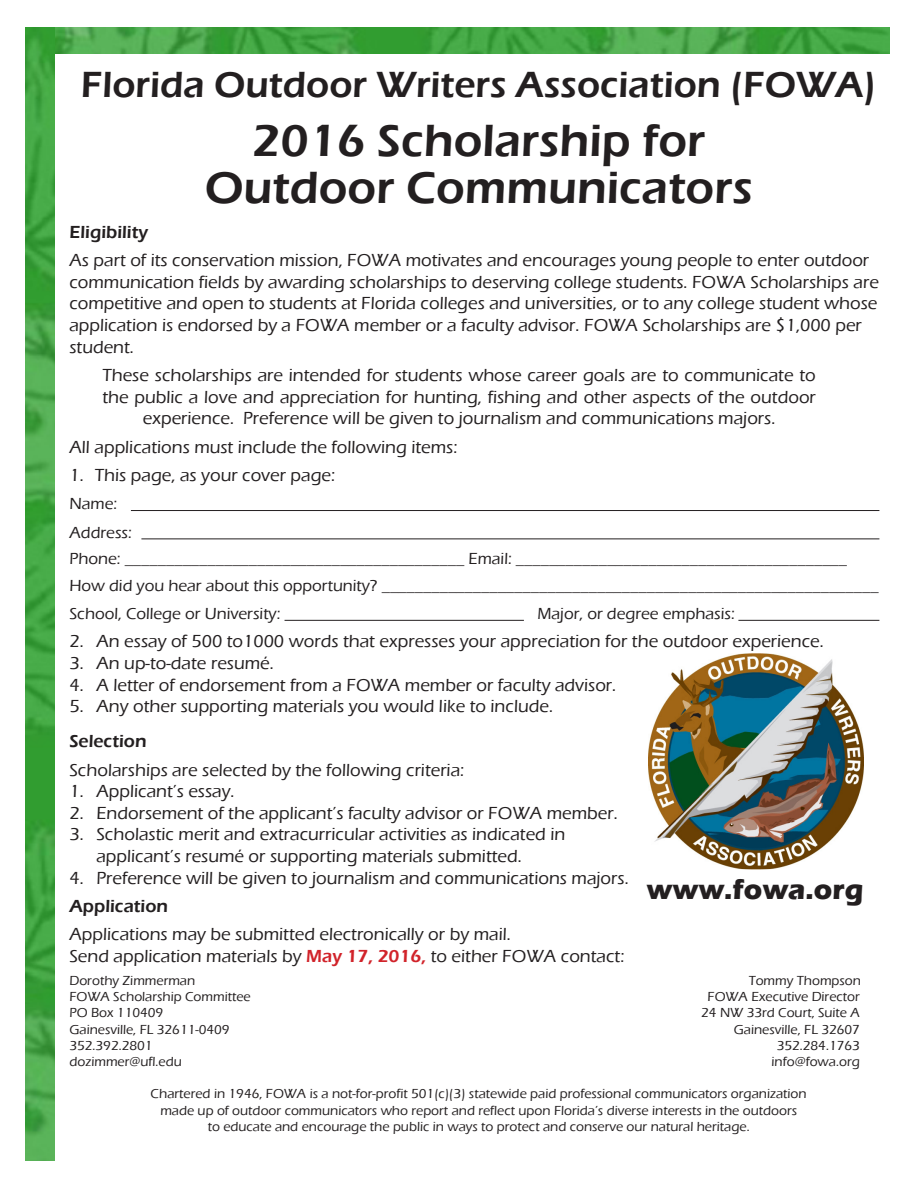
<style>
.page{position:relative;width:918px;height:1188px;background:#fff}
.page>*{position:absolute;margin:0;border:0;box-sizing:border-box;transform-origin:0 0}
.t1{font:600 46.5px "Eras ITC";color:#231f20}
.t2{font:600 37.5px "Eras ITC";color:#231f20}
.t3{font:700 28.5px "Eras ITC";color:#231f20}
.t4{font:500 18px/21.6px "Eras ITC";color:#231f20}
.t5{font:600 18px "Eras ITC";color:#231f20}
.t6{font:500 16.5px "Eras ITC";color:#231f20}
.t7{font:500 13.5px/16.2px "Eras ITC";color:#231f20;text-align:center}
.s1{font-weight:600;color:#d1232a}
</style>
<div class="page">
<hr style="left:131px;top:510px;width:748px;height:1px;background:#231f20">
<hr style="left:141px;top:538px;width:738px;height:1px;background:#231f20">
<hr style="left:285px;top:620px;width:239px;height:1px;background:#231f20">
<hr style="left:738px;top:620px;width:141px;height:1px;background:#231f20">
<img style="left:648px;top:653px;width:216px;height:216px">
<img style="left:54px;top:27px;width:836px;height:27px">
<img style="left:26px;top:27px;width:28px;height:1133px">
<p class="t2" style="left:81px;top:63px;width:797px">Florida Outdoor Writers Association (FOWA)</p>
<p class="t1" style="left:252px;top:115px;width:455px">2016 Scholarship for</p>
<p class="t1" style="left:205px;top:161px;width:550px">Outdoor Communicators</p>
<p class="t5" style="left:69px;top:222px;width:80px">Eligibility</p>
<p class="t4" style="left:69px;top:250px;width:811px">As part of its conservation mission, FOWA motivates and encourages young people to enter outdoor communication fields by awarding scholarships to deserving college students. FOWA Scholarships are competitive and open to students at Florida colleges and universities, or to any college student whose application is endorsed by a FOWA member or a faculty advisor. FOWA Scholarships are $1,000 per student.</p>
<p class="t4" style="left:102px;top:364px;width:715px;text-align:center">These scholarships are intended for students whose career goals are to communicate to the public a love and appreciation for hunting, fishing and other aspects of the outdoor experience. Preference will be given to journalism and communications majors.</p>
<p class="t4" style="left:69px;top:436px;width:390px">All applications must include the following items:</p>
<p class="t4" style="left:69px;top:464px;width:267px">1. This page, as your cover page:</p>
<p class="t6" style="left:69px;top:495px;width:49px">Name:</p>
<p class="t6" style="left:69px;top:523px;width:64px">Address:</p>
<p class="t6" style="left:69px;top:549px;width:779px">Phone: _________________________________________ Email: ________________________________________</p>
<p class="t6" style="left:69px;top:576px;width:811px">How did you hear about this opportunity? ____________________________________________________________</p>
<p class="t6" style="left:69px;top:604px;width:213px">School, College or University:</p>
<p class="t6" style="left:537px;top:604px;width:199px">Major, or degree emphasis:</p>
<p class="t4" style="left:69px;top:631px;width:756px">2. An essay of 500 to1000 words that expresses your appreciation for the outdoor experience.</p>
<p class="t4" style="left:69px;top:652px;width:206px">3. An up-to-date resumé.</p>
<p class="t4" style="left:69px;top:674px;width:548px">4. A letter of endorsement from a FOWA member or faculty advisor.</p>
<p class="t4" style="left:69px;top:696px;width:485px">5. Any other supporting materials you would like to include.</p>
<p class="t5" style="left:69px;top:731px;width:79px">Selection</p>
<p class="t4" style="left:69px;top:759px;width:396px">Scholarships are selected by the following criteria:</p>
<p class="t4" style="left:69px;top:781px;width:167px">1. Applicant’s essay.</p>
<p class="t4" style="left:69px;top:802px;width:550px">2. Endorsement of the applicant’s faculty advisor or FOWA member.</p>
<p class="t4" style="left:96px;top:824px;width:470px;text-indent:-27px">3. Scholastic merit and extracurricular activities as indicated in applicant’s resumé or supporting materials submitted.</p>
<p class="t4" style="left:69px;top:867px;width:561px">4. Preference will be given to journalism and communications majors.</p>
<p class="t5" style="left:69px;top:896px;width:100px">Application</p>
<p class="t4" style="left:69px;top:924px;width:443px">Applications may be submitted electronically or by mail.</p>
<p class="t4" style="left:69px;top:945px;width:557px">Send application materials by <span class="s1">May 17, 2016,</span> to either FOWA contact:</p>
<p class="t7" style="left:69px;top:973px;width:127px">Dorothy Zimmerman</p>
<p class="t7" style="left:749px;top:973px;width:114px">Tommy Thompson</p>
<p class="t7" style="left:69px;top:989px;width:183px">FOWA Scholarship Committee</p>
<p class="t7" style="left:707px;top:989px;width:154px">FOWA Executive Director</p>
<p class="t7" style="left:69px;top:1005px;width:95px">PO Box 110409</p>
<p class="t7" style="left:701px;top:1005px;width:160px">24 NW 33rd Court, Suite A</p>
<p class="t7" style="left:69px;top:1021px;width:162px">Gainesville, FL 32611-0409</p>
<p class="t7" style="left:734px;top:1021px;width:128px">Gainesville, FL 32607</p>
<p class="t7" style="left:69px;top:1037px;width:85px">352.392.2801</p>
<p class="t7" style="left:777px;top:1037px;width:85px">352.284.1763</p>
<p class="t7" style="left:69px;top:1054px;width:114px">dozimmer@ufl.edu</p>
<p class="t7" style="left:772px;top:1054px;width:90px">info@fowa.org</p>
<p class="t7" style="left:151px;top:1086px;width:658px">Chartered in 1946, FOWA is a not-for-profit 501(c)(3) statewide paid professional communicators organization made up of outdoor communicators who report and reflect upon Florida’s diverse interests in the outdoors<br>to educate and encourage the public in ways to protect and conserve our natural heritage.</p>
<p class="t3" style="left:647px;top:873px;width:218px">www.fowa.org</p>
</div>
